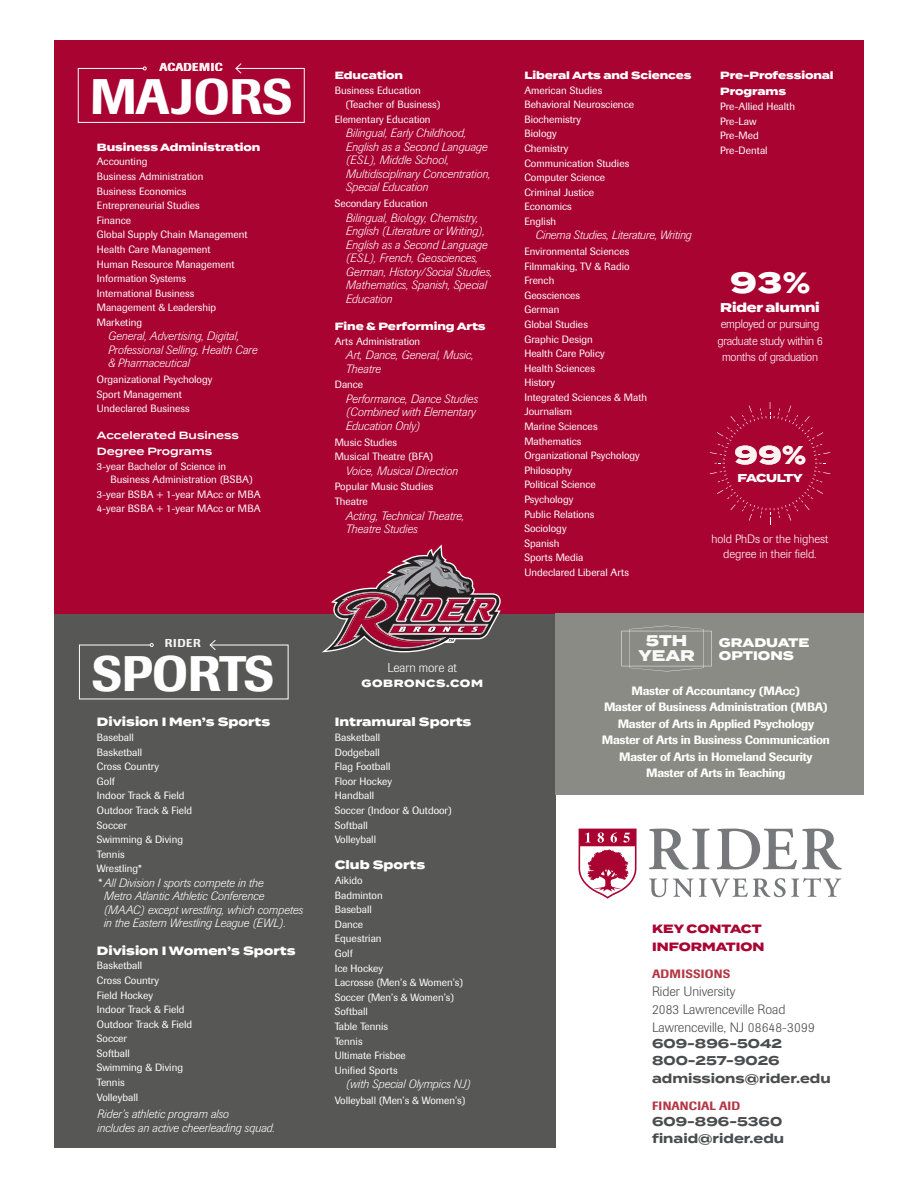
<style>
.page{position:relative;width:918px;height:1188px;background:#fff}
.page>*{position:absolute;margin:0;border:0;box-sizing:border-box;transform-origin:0 0}
.t1{font:500 49.35px "Imago";letter-spacing:-.01em;color:#fff}
.t2{font:800 29.25px "Termina";color:#fff}
.t3{font:800 25.5px "Termina";color:#fff}
.t4{font:800 15.45px/14.4px "Termina";color:#fafaf9;text-align:center}
.t5{font:300 13.5px/18px "Imago";color:#4b4c4d}
.t6{font:700 12.75px/16.5px "Termina";color:#4b4c4d}
.t7{font:300 12.75px "Imago";color:#fff}
.t8{font:800 12.75px "Termina";letter-spacing:-.02em;color:#fff}
.t9{font:800 12.45px/13px "Termina";color:#fff}
.t10{font:italic 300 12px/13.5px "Imago";color:#fff}
.t11{font:500 12px/16.5px "Imago";letter-spacing:-.02em;color:#fff;text-align:center}
.t12{font:800 12px "Termina";color:#fff}
.t13{font:300 12px/16.5px "Imago";letter-spacing:-.02em;color:#fff;text-align:center}
.t14{font:300 12px/15px "Imago";color:#fff;text-align:center}
.t15{font:500 12px "Imago";letter-spacing:.02em;color:#b43745}
.t16{font:800 12px/18px "Termina";color:#a90332}
.t17{font:800 11.55px "Termina";letter-spacing:-.055em;color:#fff}
.t18{font:500 11.4px "Imago";letter-spacing:.04em;color:#fff}
.t19{font:500 11.4px "Imago";letter-spacing:.06em;color:#f5f5f5}
.t20{font:10.5px/14.5px "Imago";color:#fff}
.t21{font:800 10.5px/16.5px "Termina";letter-spacing:-.01em;color:#fff}
.t22{font:600 10.5px/15.8px "Termina";color:#fff}
.t23{font:800 10.5px "Termina";letter-spacing:.05em;color:#fff}
</style>
<div class="page">
<div style="left:54px;top:40px;width:810px;height:574px;background:#a90332"></div>
<div style="left:54px;top:614px;width:501px;height:534px;background:#575855"></div>
<svg style="left:579px;top:829px;width:58px;height:70px"></svg>
<svg style="left:649px;top:879px;width:44px;height:18px"></svg>
<svg style="left:699px;top:878px;width:142px;height:19px"></svg>
<svg style="left:649px;top:829px;width:61px;height:41px"></svg>
<svg style="left:717px;top:829px;width:125px;height:41px"></svg>
<svg style="left:78px;top:63px;width:227px;height:60px"></svg>
<div style="left:555px;top:614px;width:309px;height:181px;background:#8b8b85"></div>
<svg style="left:621px;top:626px;width:91px;height:46px"></svg>
<svg style="left:79px;top:640px;width:210px;height:60px"></svg>
<svg style="left:322px;top:544px;width:179px;height:108px"></svg>
<svg style="left:710px;top:402px;width:120px;height:122px"></svg>
<p class="t18" style="left:160px;top:60px;width:65px">ACADEMIC</p>
<h1 class="t1" style="left:90px;top:67px;width:204px">MAJORS</h1>
<p class="t21" style="left:97px;top:139px;width:165px">Business Administration</p>
<p class="t20" style="left:97px;top:155px;width:152px">Accounting<br>Business Administration<br>Business Economics<br>Entrepreneurial Studies<br>Finance<br>Global Supply Chain Management<br>Health Care Management<br>Human Resource Management<br>Information Systems<br>International Business<br>Management &amp; Leadership<br>Marketing</p>
<p class="t10" style="left:108px;top:330px;width:151px">General, Advertising, Digital,<br>Professional Selling, Health Care &amp; Pharmaceutical</p>
<p class="t20" style="left:97px;top:372px;width:117px">Organizational Psychology<br>Sport Management<br>Undeclared Business</p>
<p class="t22" style="left:97px;top:428px;width:144px">Accelerated Business<br>Degree Programs</p>
<p class="t20" style="left:110px;top:459px;width:144px;line-height:13.5px;text-indent:-13px">3-year Bachelor of Science in<br>Business Administration (BSBA)</p>
<p class="t20" style="left:97px;top:487px;width:165px">3-year BSBA + 1-year MAcc or MBA<br>4-year BSBA + 1-year MAcc or MBA</p>
<p class="t21" style="left:335px;top:67px;width:70px">Education</p>
<p class="t20" style="left:335px;top:83px;width:88px">Business Education</p>
<p class="t20" style="left:346px;top:97px;width:96px">(Teacher of Business)</p>
<p class="t20" style="left:335px;top:112px;width:97px">Elementary Education</p>
<p class="t10" style="left:346px;top:127px;width:146px">Bilingual, Early Childhood,<br>English as a Second Language (ESL), Middle School,<br>Multidisciplinary Concentration,<br>Special Education</p>
<p class="t20" style="left:335px;top:196px;width:94px">Secondary Education</p>
<p class="t10" style="left:346px;top:211px;width:148px">Bilingual, Biology, Chemistry,<br>English (Literature or Writing),<br>English as a Second Language (ESL), French, Geosciences,<br>German, History/Social Studies,<br>Mathematics, Spanish, Special<br>Education</p>
<p class="t21" style="left:335px;top:318px;width:152px">Fine &amp; Performing Arts</p>
<p class="t20" style="left:335px;top:334px;width:87px">Arts Administration</p>
<p class="t10" style="left:346px;top:348px;width:129px">Art, Dance, General, Music,<br>Theatre</p>
<p class="t20" style="left:335px;top:378px;width:30px">Dance</p>
<p class="t10" style="left:346px;top:392px;width:133px">Performance, Dance Studies (Combined with Elementary<br>Education Only)</p>
<p class="t20" style="left:335px;top:435px;width:100px">Music Studies<br>Musical Theatre (BFA)</p>
<p class="t10" style="left:346px;top:464px;width:113px">Voice, Musical Direction</p>
<p class="t20" style="left:335px;top:480px;width:100px">Popular Music Studies<br>Theatre</p>
<p class="t10" style="left:346px;top:509px;width:120px">Acting, Technical Theatre,<br>Theatre Studies</p>
<p class="t19" style="left:165px;top:636px;width:37px">RIDER</p>
<h1 class="t1" style="left:91px;top:644px;width:185px">SPORTS</h1>
<p class="t12" style="left:97px;top:713px;width:175px">Division I Men’s Sports</p>
<p class="t20" style="left:97px;top:730px;width:97px">Baseball<br>Basketball<br>Cross Country<br>Golf<br>Indoor Track &amp; Field<br>Outdoor Track &amp; Field<br>Soccer<br>Swimming &amp; Diving<br>Tennis<br>Wrestling*</p>
<p class="t10" style="left:103px;top:876px;width:201px;text-indent:-6px">* All Division I sports compete in the<br>Metro Atlantic Athletic Conference (MAAC) except wrestling, which competes in the Eastern Wrestling League (EWL).</p>
<p class="t12" style="left:97px;top:941px;width:200px">Division I Women’s Sports</p>
<p class="t20" style="left:97px;top:959px;width:97px">Basketball<br>Cross Country<br>Field Hockey<br>Indoor Track &amp; Field<br>Outdoor Track &amp; Field<br>Soccer<br>Softball<br>Swimming &amp; Diving<br>Tennis<br>Volleyball</p>
<p class="t10" style="left:97px;top:1108px;width:179px">Rider’s athletic program also<br>includes an active cheerleading squad.</p>
<p class="t7" style="left:388px;top:660px;width:71px">Learn more at</p>
<p class="t23" style="left:362px;top:675px;width:123px">GOBRONCS.COM</p>
<p class="t12" style="left:335px;top:713px;width:138px">Intramural Sports</p>
<p class="t20" style="left:335px;top:730px;width:118px">Basketball<br>Dodgeball<br>Flag Football<br>Floor Hockey<br>Handball<br>Soccer (Indoor &amp; Outdoor)<br>Softball<br>Volleyball</p>
<p class="t12" style="left:335px;top:856px;width:92px">Club Sports</p>
<p class="t20" style="left:335px;top:873px;width:130px">Aikido<br>Badminton<br>Baseball<br>Dance<br>Equestrian<br>Golf<br>Ice Hockey<br>Lacrosse (Men’s &amp; Women’s)<br>Soccer (Men’s &amp; Women’s)<br>Softball<br>Table Tennis<br>Tennis<br>Ultimate Frisbee<br>Unified Sports</p>
<p class="t10" style="left:346px;top:1077px;width:126px">(with Special Olympics NJ)</p>
<p class="t20" style="left:335px;top:1093px;width:132px">Volleyball (Men’s &amp; Women’s)</p>
<p class="t21" style="left:524px;top:67px;width:169px">Liberal Arts and Sciences</p>
<p class="t20" style="left:524px;top:83px;width:111px">American Studies<br>Behavioral Neuroscience<br>Biochemistry<br>Biology<br>Chemistry<br>Communication Studies<br>Computer Science<br>Criminal Justice<br>Economics<br>English</p>
<p class="t10" style="left:535px;top:229px;width:158px">Cinema Studies, Literature, Writing</p>
<p class="t20" style="left:524px;top:244px;width:124px">Environmental Sciences<br>Filmmaking, TV &amp; Radio<br>French<br>Geosciences<br>German<br>Global Studies<br>Graphic Design<br>Health Care Policy<br>Health Sciences<br>History<br>Integrated Sciences &amp; Math<br>Journalism<br>Marine Sciences<br>Mathematics<br>Organizational Psychology<br>Philosophy<br>Political Science<br>Psychology<br>Public Relations<br>Sociology<br>Spanish<br>Sports Media<br>Undeclared Liberal Arts</p>
<p class="t21" style="left:720px;top:67px;width:115px">Pre-Professional<br>Programs</p>
<p class="t20" style="left:720px;top:99px;width:76px">Pre-Allied Health<br>Pre-Law<br>Pre-Med<br>Pre-Dental</p>
<h2 class="t2" style="left:730px;top:261px;width:81px">93%</h2>
<p class="t8" style="left:720px;top:298px;width:101px">Rider alumni</p>
<p class="t13" style="left:717px;top:316px;width:107px">employed or pursuing graduate study within 6 months of graduation</p>
<h3 class="t3" style="left:734px;top:436px;width:73px">99%</h3>
<p class="t17" style="left:738px;top:470px;width:67px">FACULTY</p>
<p class="t14" style="left:712px;top:531px;width:118px">hold PhDs or the highest degree in their field.</p>
<h3 class="t4" style="left:638px;top:634px;width:58px">5TH<br>YEAR</h3>
<p class="t9" style="left:719px;top:637px;width:92px">GRADUATE<br>OPTIONS</p>
<p class="t11" style="left:602px;top:682px;width:230px">Master of Accountancy (MAcc)<br>Master of Business Administration (MBA)<br>Master of Arts in Applied Psychology Master of Arts in Business Communication Master of Arts in Homeland Security Master of Arts in Teaching</p>
<p class="t16" style="left:652px;top:920px;width:114px">KEY CONTACT<br>INFORMATION</p>
<p class="t15" style="left:652px;top:966px;width:80px">ADMISSIONS</p>
<p class="t5" style="left:652px;top:983px;width:164px">Rider University<br>2083 Lawrenceville Road<br>Lawrenceville, NJ 08648-3099</p>
<p class="t6" style="left:652px;top:1036px;width:132px">609-896-5042<br>800-257-9026</p>
<p class="t6" style="left:652px;top:1070px;width:180px">admissions@rider.edu</p>
<p class="t15" style="left:652px;top:1098px;width:90px">FINANCIAL AID</p>
<p class="t6" style="left:652px;top:1114px;width:134px">609-896-5360 finaid@rider.edu</p>
</div>
